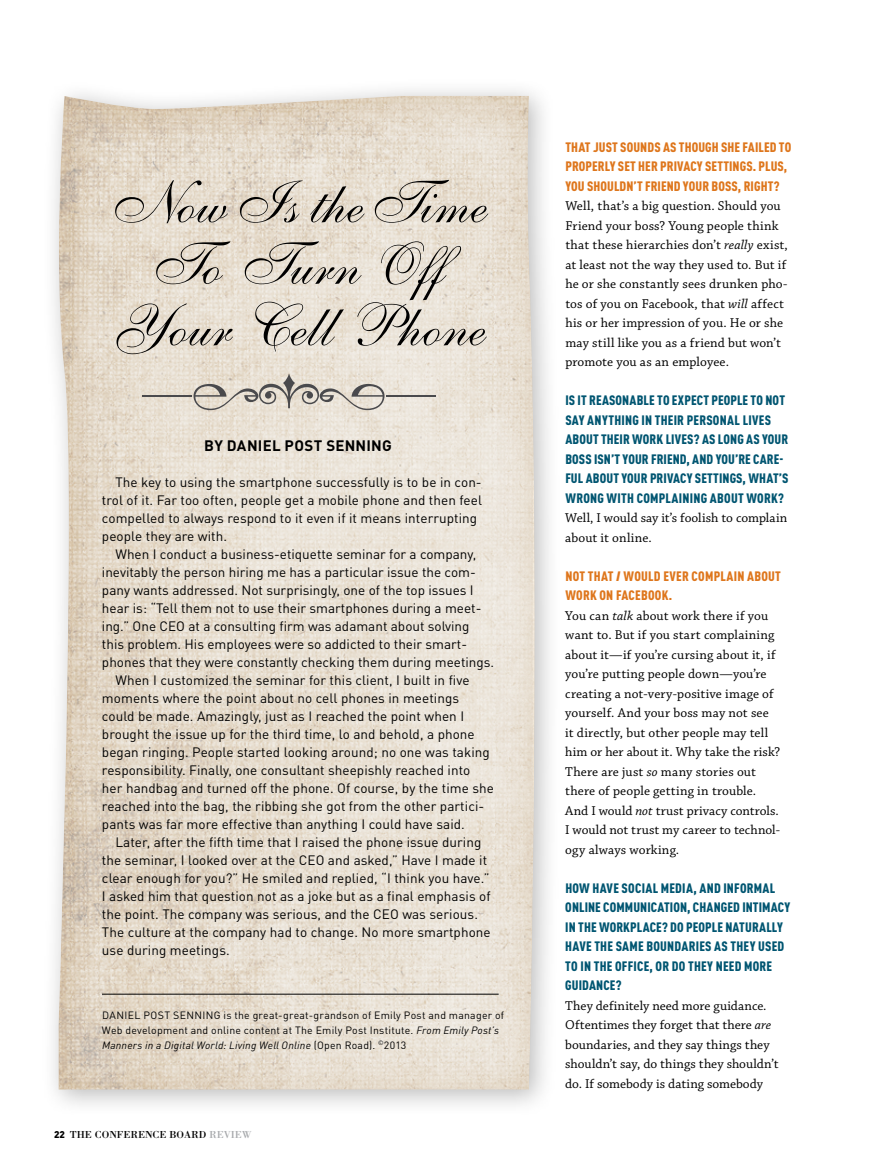
<style>
.page{position:relative;width:878px;height:1175px;background:#fff}
.page>*{position:absolute;margin:0;border:0;box-sizing:border-box;transform-origin:0 0}
.t1{font:63px "Decoration Pi LT Std 1";color:#4a4a4d}
.t2{font:60px/61.5px "Allegro";color:#000;text-align:center}
.t3{font:700 15px "DINOT";letter-spacing:.015em;color:#000}
.t4{font:13.5px/18px "DINOT";letter-spacing:.005em;color:#000}
.t5{font:13.5px/19.5px "Chaparral Pro";letter-spacing:.005em;color:#000}
.t6{font:900 condensed 13.5px/19.5px "DINOT";letter-spacing:.015em;color:#005571}
.t7{font:900 condensed 13.5px/19.5px "DINOT";letter-spacing:.01em;color:#de761c}
.t8{font:10.5px/15px "DINOT";letter-spacing:.025em;color:#000}
.t9{font:10.5px "Bodoni Std";color:#000}
.s1{font-style:italic}
.s2{font-family:"DINOT";font-weight:900;font-size:9.75px}
.s3{color:#a7a9ac}
.s4{font-style:italic;font-stretch:normal}
</style>
<div class="page">
<div style="left:41px;top:78px;width:521px;height:1039px;background:#000;opacity:.27"></div>
<div style="left:57px;top:95px;width:479px;height:995px;background:#a86b17;opacity:.21"></div>
<hr style="left:102px;top:993px;width:396px;height:1px;background:#000">
<h2 class="t2" style="left:105px;top:174px;width:374px">Now Is the Time<br>To Turn Off<br>Your Cell Phone</h2>
<h1 class="t1" style="left:142px;top:336px;width:295px">•••••</h1>
<p class="t3" style="left:204px;top:436px;width:189px">BY DANIEL POST SENNING</p>
<p class="t4" style="left:102px;top:473px;width:381px;text-indent:14px">The key to using the smartphone successfully is to be in con&shy;trol of it. Far too often, people get a mobile phone and then feel compelled to always respond to it even if it means interrupting people they are with.</p>
<p class="t4" style="left:115px;top:545px;width:362px">When I conduct a business-etiquette seminar for a company,</p>
<p class="t4" style="left:102px;top:563px;width:375px">inevitably the person hiring me has a particular issue the com-</p>
<p class="t4" style="left:102px;top:581px;width:373px">pany wants addressed. N ot surprisingly, one of the top issues I</p>
<p class="t4" style="left:102px;top:599px;width:381px">hear is: “Tell them not to use their smartphones during a meet-</p>
<p class="t4" style="left:102px;top:617px;width:369px">ing.” One CEO at a consulting firm was adamant about solving</p>
<p class="t4" style="left:102px;top:635px;width:366px">this problem. H is employees were so addicted to their smart-</p>
<p class="t4" style="left:102px;top:653px;width:393px">phones that they were constantly checking them during meetings.</p>
<p class="t4" style="left:115px;top:671px;width:355px">When I customized the seminar for this client, I built in five</p>
<p class="t4" style="left:102px;top:689px;width:358px">moments where the point about no cell phones in meetings</p>
<p class="t4" style="left:102px;top:707px;width:363px">could be made. Amazingly, just as I reached the point when I</p>
<p class="t4" style="left:102px;top:725px;width:374px">brought the issue up for the third time, lo and behold, a phone</p>
<p class="t4" style="left:102px;top:743px;width:389px">began ringing. People started looking around; no one was taking</p>
<p class="t4" style="left:102px;top:761px;width:370px">responsibility. Finally, one consultant sheepishly reached into</p>
<p class="t4" style="left:102px;top:779px;width:393px">her handbag and turned off the phone. Of course, by the time she</p>
<p class="t4" style="left:102px;top:797px;width:384px">reached into the bag, the ribbing she got from the other partici-</p>
<p class="t4" style="left:102px;top:815px;width:364px">pants was far more effective than anything I could have said.</p>
<p class="t4" style="left:115px;top:833px;width:367px">Later, after the fifth time that I raised the phone issue during</p>
<p class="t4" style="left:102px;top:851px;width:387px">the seminar, I looked over at the CEO and asked,” Have I made it</p>
<p class="t4" style="left:102px;top:869px;width:389px">clear enough for you?” He smiled and replied, “I think you have.”</p>
<p class="t4" style="left:102px;top:887px;width:390px">I asked him that question not as a joke but as a final emphasis of</p>
<p class="t4" style="left:102px;top:905px;width:377px">the point. The company was serious, and the CEO was serious.</p>
<p class="t4" style="left:102px;top:923px;width:390px">The culture at the company had to change. No more smartphone</p>
<p class="t4" style="left:102px;top:941px;width:129px">use during meetings.</p>
<p class="t8" style="left:102px;top:1007px;width:403px">Dani el Post Senni ng is the great-great-grandson of Emily Post and manager of<br>Web development and online content at The Emily Post Institute. <span class="s1">From Emily Post’s<br>Manners in a Digital World: Living Well Online</span> (Open Road). <sup>©</sup>2013</p>
<p class="t9" style="left:54px;top:1127px;width:199px"><span class="s2">22</span> THE CONFERENCE BOARD <span class="s3">REVIEW</span></p>
<p class="t7" style="left:565px;top:137px;width:227px">THAT JUST SOUNDS AS THOUGH SHE FAILED TO<br>PROPERLY SET HER PRIVACY SETTINGS. PLUS,<br>YOU SHOULDN’T FRIEND YOUR BOSS, RIGHT?</p>
<p class="t5" style="left:565px;top:196px;width:224px">Well, that’s a big question. Should you Friend your boss? Young people think that these hierarchies don’t <span class="s1">really</span> exist, at least not the way they used to. But if he or she constantly sees drunken pho&shy;tos of you on Facebook, that <span class="s1">will</span> affect his or her impression of you. He or she may still like you as a friend but won’t promote you as an employee.</p>
<p class="t6" style="left:565px;top:390px;width:224px">IS IT REASONABLE TO EXPECT PEOPLE TO NOT SAY ANYTHING IN THEIR PERSONAL LIVES ABOUT THEIR WORK LIVES? AS LONG AS YOUR BOSS ISN’T YOUR FRIEND, AND YOU’RE CARE-FUL ABOUT YOUR PRIVACY SETTINGS, WHAT’S WRONG WITH COMPLAINING ABOUT WORK?</p>
<p class="t5" style="left:565px;top:508px;width:223px">Well, I would say it’s foolish to complain about it online.</p>
<p class="t7" style="left:565px;top:566px;width:217px">NOT THAT <span class="s4">I</span> WOULD EVER COMPLAIN ABOUT<br>WORK ON FACEBOOK.</p>
<p class="t5" style="left:565px;top:606px;width:216px">You can <span class="s1">talk</span> about work there if you want to. But if you start complaining about it—if you’re cursing about it, if you’re putting people down—you’re creating a not-very-positive image of yourself. And your boss may not see it directly, but other people may tell him or her about it. Why take the risk?<br>There are just <span class="s1">so</span> many stories out there of people getting in trouble.<br>And I would <span class="s1">not</span> trust privacy controls.<br>I would not trust my career to technol&shy;ogy always working.</p>
<p class="t6" style="left:565px;top:878px;width:226px">HOW HAVE SOCIAL MEDIA, AND INFORMAL<br>ONLINE COMMUNICATION, CHANGED INTIMACY<br>IN THE WORKPLACE? DO PEOPLE NATURALLY<br>HAVE THE SAME BOUNDARIES AS THEY USED<br>TO IN THE OFFICE, OR DO THEY NEED MORE<br>GUIDANCE?</p>
<p class="t5" style="left:565px;top:996px;width:215px">They definitely need more guidance.<br>Oftentimes they forget that there <span class="s1">are </span>boundaries, and they say things they shouldn’t say, do things they shouldn’t do. If somebody is dating somebody</p>
</div>
